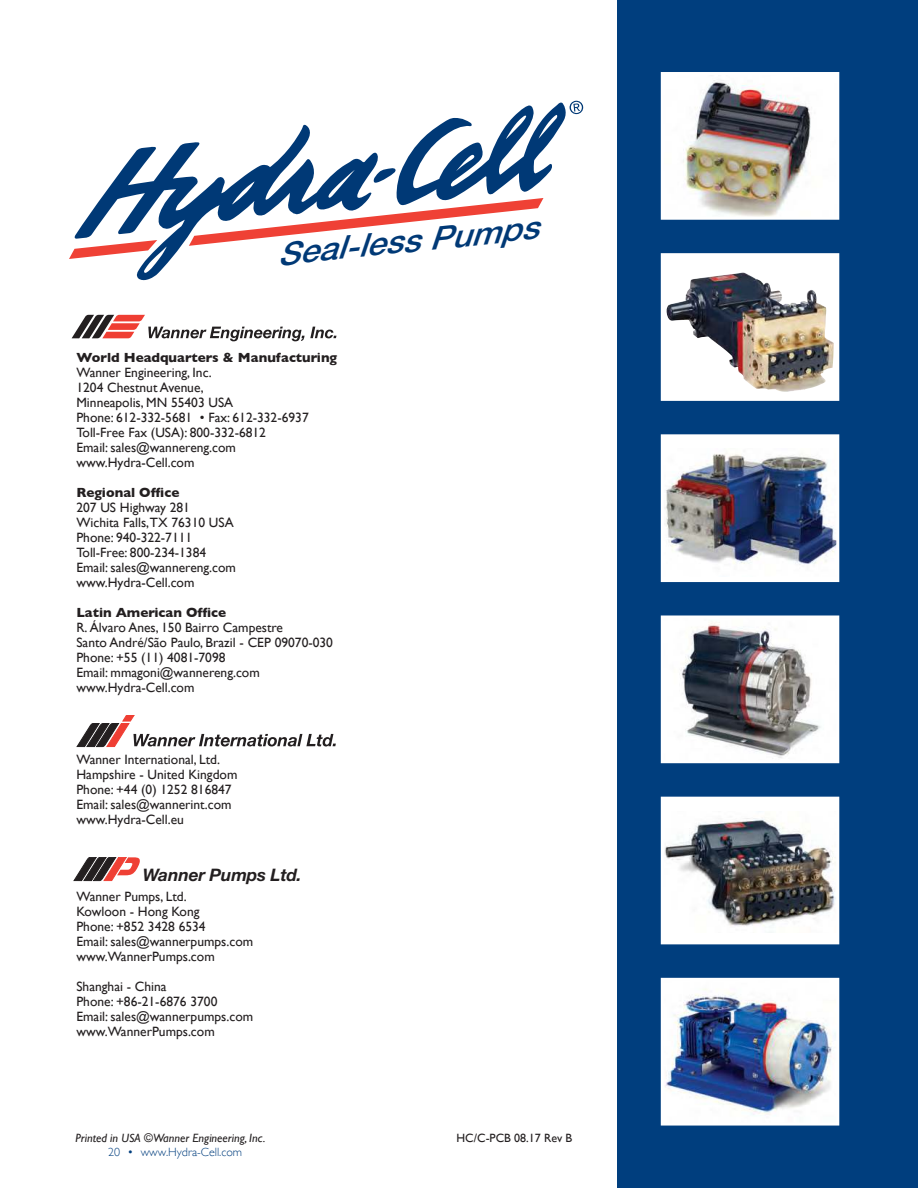
<style>
.page{position:relative;width:918px;height:1188px;background:#fff}
.page>*{position:absolute;margin:0;border:0;box-sizing:border-box;transform-origin:0 0}
.t1{font:italic 500 31.5px "Helvetica Neue";color:#003976;scale:1.07 1}
.t2{font:italic 700 17.25px "Helvetica Neue";letter-spacing:-.01em;color:#231f20}
.t3{font:13.5px/15px "Gill Sans";color:#231f20}
.t4{font:700 13.5px "Gill Sans";color:#231f20}
.t5{font:italic 12px "Gill Sans";color:#231f20}
.t6{font:300 12px "Gill Sans";color:#003e7e}
.t7{font:12px "Gill Sans";color:#231f20}
</style>
<div class="page">
<div style="left:618px;top:0;width:300px;height:1188px;background:#003e7e"></div>
<div style="left:662px;top:255px;width:176px;height:144px;background:#fff"></div>
<img style="left:666px;top:272px;width:168px;height:120px">
<div style="left:661px;top:253px;width:178px;height:148px;border:3px solid #fff"></div>
<div style="left:662px;top:436px;width:176px;height:145px;background:#fff"></div>
<img style="left:665px;top:453px;width:170px;height:112px">
<div style="left:661px;top:434px;width:178px;height:148px;border:3px solid #fff"></div>
<img style="left:665px;top:619px;width:170px;height:140px">
<div style="left:661px;top:615px;width:178px;height:148px;border:3px solid #fff"></div>
<img style="left:665px;top:76px;width:170px;height:140px">
<div style="left:661px;top:72px;width:178px;height:148px;border:3px solid #fff"></div>
<div style="left:662px;top:798px;width:176px;height:145px;background:#fff"></div>
<img style="left:665px;top:818px;width:170px;height:115px">
<div style="left:661px;top:797px;width:178px;height:147px;border:3px solid #fff"></div>
<img style="left:665px;top:982px;width:170px;height:140px">
<div style="left:661px;top:978px;width:178px;height:148px;border:3px solid #fff"></div>
<svg style="left:74px;top:143px;width:115px;height:137px"></svg>
<svg style="left:69px;top:240px;width:88px;height:19px"></svg>
<svg style="left:189px;top:101px;width:394px;height:145px"></svg>
<svg style="left:72px;top:315px;width:264px;height:26px"></svg>
<svg style="left:77px;top:716px;width:259px;height:31px"></svg>
<svg style="left:74px;top:857px;width:66px;height:24px"></svg>
<h1 class="t1" style="left:276px;top:243px;width:246px;rotate:-6deg">Seal-less Pumps</h1>
<p class="t4" style="left:76px;top:346px;width:262px">World Headquarters &amp; Manufacturing</p>
<p class="t3" style="left:76px;top:365px;width:234px">Wanner Engineering, Inc.<br>1204 Chestnut Avenue,<br>Minneapolis, MN 55403 USA<br>Phone: 612-332-5681 • Fax: 612-332-6937<br>Toll-Free Fax (USA): 800-332-6812<br>Email: sales@wannereng.com www.Hydra-Cell.com</p>
<p class="t4" style="left:76px;top:481px;width:104px">Regional Office</p>
<p class="t3" style="left:76px;top:500px;width:161px">207 US Highway 281<br>Wichita Falls,TX 76310 USA<br>Phone: 940-322-7111<br>Toll-Free: 800-234-1384<br>Email: sales@wannereng.com www.Hydra-Cell.com</p>
<p class="t4" style="left:76px;top:601px;width:151px">Latin American Office</p>
<p class="t3" style="left:76px;top:620px;width:258px">R. Álvaro Anes, 150 Bairro Campestre<br>Santo André/São Paulo, Brazil - CEP 09070-030<br>Phone: +55 (11) 4081-7098<br>Email: mmagoni@wannereng.com www.Hydra-Cell.com</p>
<p class="t3" style="left:76px;top:752px;width:163px">Wanner International, Ltd.<br>Hampshire - United Kingdom<br>Phone: +44 (0) 1252 816847<br>Email: sales@wannerint.com www.Hydra-Cell.eu</p>
<p class="t2" style="left:143px;top:868px;width:160px">Wanner Pumps Ltd.</p>
<p class="t3" style="left:76px;top:889px;width:178px">Wanner Pumps, Ltd.<br>Kowloon - Hong Kong<br>Phone: +852 3428 6534<br>Email: sales@wannerpumps.com www.WannerPumps.com</p>
<p class="t3" style="left:76px;top:980px;width:178px">Shanghai - China<br>Phone: +86-21-6876 3700<br>Email: sales@wannerpumps.com www.WannerPumps.com</p>
<p class="t5" style="left:75px;top:1132px;width:192px">Printed in USA ©Wanner Engineering, Inc.</p>
<p class="t7" style="left:457px;top:1131px;width:117px">HC/C-PCB 08.17 Rev B</p>
<p class="t6" style="left:108px;top:1142px;width:136px">20 • www.Hydra-Cell.com</p>
</div>
